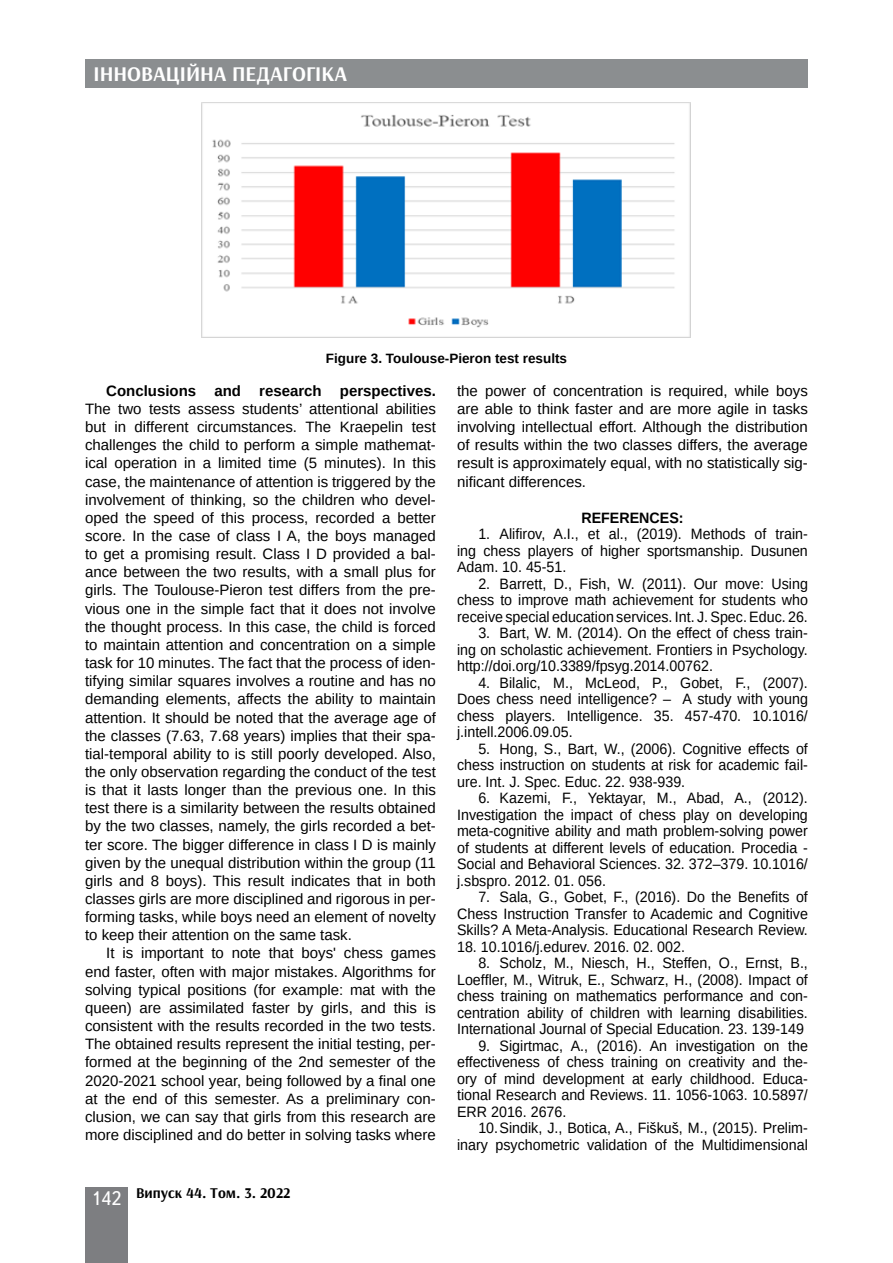
<style>
.page{position:relative;width:893px;height:1263px;background:#fff}
.page>*{position:absolute;margin:0;border:0;box-sizing:border-box;transform-origin:0 0}
.t1{font:700 21px "Arsenal";color:#fff}
.t2{font:15px/18.1px "Arimo";color:#000;text-align:justify}
.t3{font:15px/16.5px "Arimo";color:#000;text-align:justify;scale:.95 1}
.t4{font:700 15px "Arimo";color:#000}
.t5{font:700 15px "Arsenal";color:#000}
.t6{font:700 15px "Arimo";color:#000;scale:.95 1}
.t7{font:700 13.5px "Arimo";color:#000}
.s1{font-family:"Ukrainian Text";font-weight:400;font-size:19.5px;color:#fff}
</style>
<div class="page">
<div style="left:85px;top:59px;width:723px;height:29px;background:#8b8e90"></div>
<div style="left:85px;top:1186px;width:43px;height:76px;background:#7d7e81"></div>
<img style="left:201px;top:102px;width:490px;height:236px">
<h1 class="t1" style="left:94px;top:61px;width:255px">ІННОВАЦІЙНА ПЕДАГОГІКА</h1>
<p class="t7" style="left:326px;top:349px;width:243px">Figure 3. Toulouse-Pieron test results</p>
<p class="t4" style="left:106px;top:380px;width:331px">Conclusions and research perspectives.</p>
<p class="t2" style="left:85px;top:400px;width:352px">The two tests assess students’ attentional abilities but in different circumstances. The Kraepelin test challenges the child to perform a simple mathemat&shy;ical operation in a limited time (5 minutes). In this case, the maintenance of attention is triggered by the involvement of thinking, so the children who devel&shy;oped the speed of this process, recorded a better score. In the case of class I A, the boys managed to get a promising result. Class I D provided a bal&shy;ance between the two results, with a small plus for girls. The Toulouse-Pieron test differs from the pre&shy;vious one in the simple fact that it does not involve the thought process. In this case, the child is forced to maintain attention and concentration on a simple task for 10 minutes. The fact that the process of iden&shy;tifying similar squares involves a routine and has no demanding elements, affects the ability to maintain attention. It should be noted that the average age of the classes (7.63, 7.68 years) implies that their spa&shy;tial-temporal ability to is still poorly developed. Also, the only observation regarding the conduct of the test is that it lasts longer than the previous one. In this test there is a similarity between the results obtained by the two classes, namely, the girls recorded a bet&shy;ter score. The bigger difference in class I D is mainly given by the unequal distribution within the group (11 girls and 8 boys). This result indicates that in both classes girls are more disciplined and rigorous in per&shy;forming tasks, while boys need an element of novelty to keep their attention on the same task.</p>
<p class="t2" style="left:85px;top:944px;width:352px;text-indent:21px">It is important to note that boys' chess games end faster, often with major mistakes. Algorithms for solving typical positions (for example: mat with the queen) are assimilated faster by girls, and this is consistent with the results recorded in the two tests.<br>The obtained results represent the initial testing, per&shy;formed at the beginning of the 2nd semester of the 2020-2021 school year, being followed by a final one at the end of this semester. As a preliminary con&shy;clusion, we can say that girls from this research are more disciplined and do better in solving tasks where</p>
<p class="t5" style="left:91px;top:1183px;width:201px"><span class="s1">142</span> Випуск 44. Том. 3. 2022</p>
<p class="t2" style="left:457px;top:382px;width:352px">the power of concentration is required, while boys are able to think faster and are more agile in tasks involving intellectual effort. Although the distribution of results within the two classes differs, the average result is approximately equal, with no statistically sig&shy;nificant differences.</p>
<p class="t6" style="left:581px;top:507px;width:109px">REFERENCES:</p>
<p class="t3" style="left:457px;top:526px;width:371px;text-indent:21px">1. Alifirov, A.I., et al., (2019). Methods of train&shy;ing chess players of higher sportsmanship. Dusunen Adam. 10. 45-51.</p>
<p class="t3" style="left:457px;top:575px;width:371px;text-indent:21px">2. Barrett, D., Fish, W. (2011). Our move: Using chess to improve math achievement for students who receive special education services. Int. J. Spec. Educ. 26.</p>
<p class="t3" style="left:457px;top:625px;width:371px;text-indent:21px">3. Bart, W. M. (2014). On the effect of chess train&shy;ing on scholastic achievement. Frontiers in Psychology. http://doi.org/10.3389/fpsyg.2014.00762.</p>
<p class="t3" style="left:457px;top:674px;width:371px;text-indent:21px">4. Bilalic, M., McLeod, P., Gobet, F., (2007).<br>Does chess need intelligence? – A study with young chess players. Intelligence. 35. 457-470. 10.1016/ j.intell.2006.09.05.</p>
<p class="t3" style="left:457px;top:740px;width:371px;text-indent:21px">5. Hong, S., Bart, W., (2006). Cognitive effects of chess instruction on students at risk for academic fail&shy;ure. Int. J. Spec. Educ. 22. 938-939.</p>
<p class="t3" style="left:457px;top:790px;width:371px;text-indent:21px">6. Kazemi, F., Yektayar, M., Abad, A., (2012).<br>Investigation the impact of chess play on developing meta-cognitive ability and math problem-solving power of students at different levels of education. Procedia - Social and Behavioral Sciences. 32. 372–379. 10.1016/ j.sbspro. 2012. 01. 056.</p>
<p class="t3" style="left:457px;top:889px;width:371px;text-indent:21px">7. Sala, G., Gobet, F., (2016). Do the Benefits of Chess Instruction Transfer to Academic and Cognitive Skills? A Meta-Analysis. Educational Research Review.</p>
<p class="t3" style="left:457px;top:938px;width:241px">18. 10.1016/j.edurev. 2016. 02. 002.</p>
<p class="t3" style="left:457px;top:955px;width:371px;text-indent:21px">8. Scholz, M., Niesch, H., Steffen, O., Ernst, B., Loeffler, M., Witruk, E., Schwarz, H., (2008). Impact of chess training on mathematics performance and con&shy;centration ability of children with learning disabilities.<br>International Journal of Special Education. 23. 139-149</p>
<p class="t3" style="left:457px;top:1037px;width:371px;text-indent:21px">9. Sigirtmac, A., (2016). An investigation on the effectiveness of chess training on creativity and the&shy;ory of mind development at early childhood. Educa&shy;tional Research and Reviews. 11. 1056-1063. 10.5897/ ERR 2016. 2676.</p>
<p class="t3" style="left:457px;top:1120px;width:371px;text-align:right">10.Sindik, J., Botica, A., Fiškuš, M., (2015). Prelim&shy;inary psychometric validation of the Multidimensional</p>
</div>
